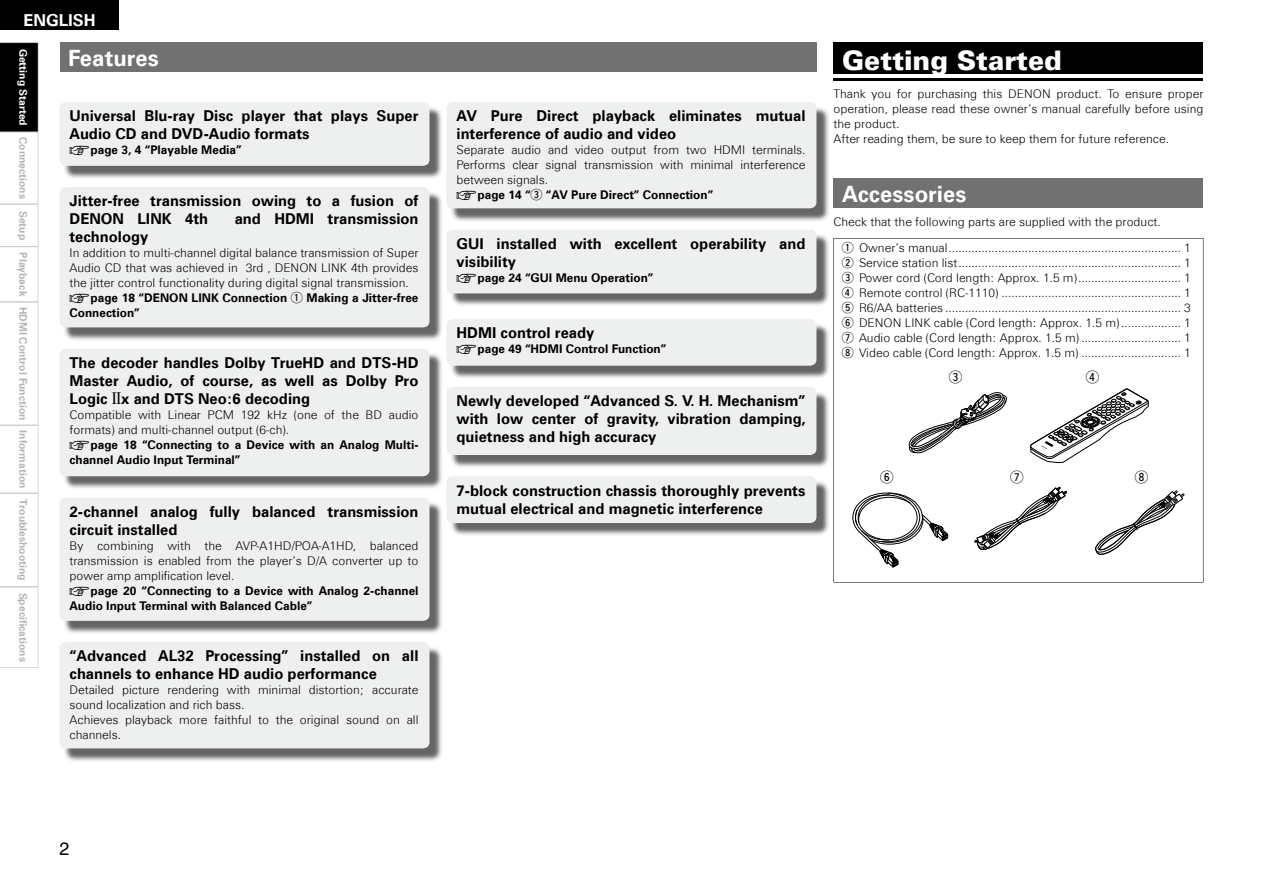
<style>
.page{position:relative;width:1263px;height:893px;background:#fff}
.page>*{position:absolute;margin:0;border:0;box-sizing:border-box;transform-origin:0 0}
.t1{font:900 27px "Zurich TL";color:#fff}
.t2{font:700 22.5px "Zurich TL";color:#fff}
.t3{font:18px "Helvetica LT Std";color:#000}
.t4{font:700 16.5px "Zurich TL";color:#fff}
.t5{font:700 15px/18px "Zurich TL";color:#000}
.t6{font:13.5px "Marks WHT";color:#000}
.t7{font:300 12px/15px "Zurich TL";color:#000}
.t8{font:700 12px "Zurich TL";color:#000}
.t9{font:700 10.5px "Zurich TL";color:#b5b5b6}
.t10{font:700 10.5px "Zurich TL";color:#fff}
.s1{font-family:"Marks For Denon";font-weight:400}
.s2{font-weight:700}
.s3{font-family:"Marks WHT";font-weight:400}
</style>
<div class="page">
<div style="left:0;top:0;width:119px;height:30px;background:#000"></div>
<div style="left:60px;top:43px;width:756px;height:29px;background:#727172"></div>
<img style="left:63px;top:105px;width:379px;height:73px">
<div style="left:60px;top:102px;width:369px;height:64px;background:#eeefef;border-radius:6px"></div>
<img style="left:62px;top:190px;width:380px;height:150px">
<div style="left:60px;top:187px;width:369px;height:140px;background:#eeefef;border-radius:6px"></div>
<img style="left:63px;top:352px;width:379px;height:136px">
<div style="left:60px;top:349px;width:369px;height:127px;background:#eeefef;border-radius:6px"></div>
<img style="left:63px;top:502px;width:379px;height:131px">
<div style="left:60px;top:497px;width:369px;height:124px;background:#eeefef;border-radius:6px"></div>
<img style="left:63px;top:645px;width:379px;height:116px">
<div style="left:60px;top:642px;width:369px;height:106px;background:#eeefef;border-radius:6px"></div>
<img style="left:451px;top:105px;width:378px;height:116px">
<div style="left:446px;top:102px;width:370px;height:106px;background:#eeefef;border-radius:6px"></div>
<img style="left:451px;top:233px;width:378px;height:72px">
<div style="left:446px;top:230px;width:370px;height:63px;background:#eeefef;border-radius:6px"></div>
<img style="left:451px;top:322px;width:378px;height:56px">
<div style="left:446px;top:319px;width:370px;height:47px;background:#eeefef;border-radius:6px"></div>
<img style="left:451px;top:390px;width:378px;height:77px">
<div style="left:446px;top:387px;width:370px;height:68px;background:#eeefef;border-radius:6px"></div>
<img style="left:451px;top:479px;width:378px;height:56px">
<div style="left:446px;top:476px;width:370px;height:47px;background:#eeefef;border-radius:6px"></div>
<svg style="left:833px;top:238px;width:370px;height:345px"></svg>
<svg style="left:1030px;top:388px;width:119px;height:75px"></svg>
<svg style="left:974px;top:486px;width:94px;height:66px"></svg>
<svg style="left:852px;top:493px;width:96px;height:75px"></svg>
<svg style="left:1094px;top:490px;width:91px;height:67px"></svg>
<svg style="left:908px;top:392px;width:99px;height:61px"></svg>
<div style="left:833px;top:179px;width:370px;height:29px;background:#727172"></div>
<div style="left:833px;top:43px;width:370px;height:38px;background:#000"></div>
<hr style="left:833px;top:75px;width:370px;height:3px;background:#fff">
<svg style="left:0;top:43px;width:38px;height:625px"></svg>
<h3 class="t4" style="left:23px;top:9px;width:74px">ENGLISH</h3>
<p class="t10" style="left:30px;top:49px;width:79px;rotate:90deg">Getting Started</p>
<p class="t9" style="left:30px;top:137px;width:63px;rotate:90deg">Connections</p>
<p class="t9" style="left:30px;top:211px;width:31px;rotate:90deg">Setup</p>
<p class="t9" style="left:30px;top:252px;width:45px;rotate:90deg">Playback</p>
<p class="t9" style="left:30px;top:307px;width:115px;rotate:90deg">HDMI Control Function</p>
<p class="t9" style="left:30px;top:430px;width:60px;rotate:90deg">Information</p>
<p class="t9" style="left:30px;top:499px;width:83px;rotate:90deg">Troubleshooting</p>
<p class="t9" style="left:30px;top:593px;width:71px;rotate:90deg">Specifications</p>
<h2 class="t2" style="left:68px;top:43px;width:92px">Features</h2>
<p class="t5" style="left:70px;top:106px;width:350px">Universal Blu-ray Disc player that plays Super<br>Audio CD and DVD-Audio formats</p>
<p class="t8" style="left:70px;top:142px;width:174px"><span class="s1">V</span>page 3, 4 “Playable Media”</p>
<p class="t5" style="left:70px;top:192px;width:350px">Jitter-free transmission owing to a fusion of<br>DENON LINK 4th</p>
<p class="t5" style="left:235px;top:210px;width:185px">and HDMI transmission</p>
<p class="t5" style="left:70px;top:228px;width:80px">technology</p>
<p class="t7" style="left:70px;top:245px;width:350px">In addition to multi-channel digital balance transmission of Super Audio CD that was achieved in 3rd , DENON LINK 4th provides the jitter control functionality during digital signal transmission.<br><span class="s1">V</span><span class="s2">page 18 “DENON LINK Connection</span> <span class="s3">Q</span> <span class="s2">Making a Jitter-free Connection”</span></p>
<p class="t5" style="left:70px;top:353px;width:350px;text-align:justify">The decoder handles Dolby TrueHD and DTS-HD Master Audio, of course, as well as Dolby Pro Logic <span class="s1">G</span>x and DTS Neo:6 decoding</p>
<p class="t7" style="left:70px;top:407px;width:350px">Compatible with Linear PCM 192 kHz (one of the BD audio formats) and multi-channel output (6-ch).<br><span class="s1">V</span><span class="s2">page 18 “Connecting to a Device with an Analog Multi&shy;channel Audio Input Terminal”</span></p>
<p class="t5" style="left:70px;top:502px;width:350px">2-channel analog fully balanced transmission circuit installed</p>
<p class="t7" style="left:70px;top:538px;width:350px">By combining with the AVP-A1HD/POA-A1HD, balanced transmission is enabled from the player’s D/A converter up to power amp amplification level.<br><span class="s1">V</span><span class="s2">page 20 “Connecting to a Device with Analog 2-channel Audio Input Terminal with Balanced Cable”</span></p>
<p class="t5" style="left:70px;top:646px;width:350px">“Advanced AL32 Processing” installed on all channels to enhance HD audio performance</p>
<p class="t7" style="left:70px;top:682px;width:350px">Detailed picture rendering with minimal distortion; accurate sound localization and rich bass.<br>Achieves playback more faithful to the original sound on all channels.</p>
<p class="t5" style="left:456px;top:106px;width:350px">AV Pure Direct playback eliminates mutual interference of audio and video</p>
<p class="t7" style="left:456px;top:142px;width:350px">Separate audio and video output from two HDMI terminals.<br>Performs clear signal transmission with minimal interference between signals.<br><span class="s1">V</span><span class="s2">page 14 “</span><span class="s3">E</span> <span class="s2">“AV Pure Direct” Connection”</span></p>
<p class="t5" style="left:456px;top:234px;width:350px">GUI installed with excellent operability and visibility</p>
<p class="t8" style="left:456px;top:270px;width:198px"><span class="s1">V</span>page 24 “GUI Menu Operation”</p>
<p class="t5" style="left:456px;top:323px;width:140px">HDMI control ready</p>
<p class="t8" style="left:456px;top:341px;width:211px"><span class="s1">V</span>page 49 “HDMI Control Function”</p>
<p class="t5" style="left:456px;top:391px;width:350px;text-align:justify">Newly developed “Advanced S. V. H. Mechanism” with low center of gravity, vibration damping, quietness and high accuracy</p>
<p class="t5" style="left:456px;top:481px;width:350px">7-block construction chassis thoroughly prevents mutual electrical and magnetic interference</p>
<h1 class="t1" style="left:842px;top:43px;width:222px">Getting Started</h1>
<p class="t7" style="left:833px;top:86px;width:371px">Thank you for purchasing this DENON product. To ensure proper operation, please read these owner’s manual carefully before using the product.<br>After reading them, be sure to keep them for future reference.</p>
<h2 class="t2" style="left:842px;top:179px;width:126px">Accessories</h2>
<p class="t7" style="left:842px;top:208px;width:350px;line-height:26.2px;text-indent:-9px">Check that the following parts are supplied with the product.<br><span class="s3">Q</span> Owner’s manual ...................................................................... 1</p>
<p class="t7" style="left:842px;top:255px;width:350px;text-align:justify"><span class="s3">W</span> Service station list ................................................................... 1<br><span class="s3">E</span> Power cord (Cord length: Approx. 1.5 m) ............................... 1<br><span class="s3">R</span> Remote control (RC-1110) ...................................................... 1<br><span class="s3">T</span> R6/AA batteries ....................................................................... 3<br><span class="s3">Y</span> DENON LINK cable (Cord length: Approx. 1.5 m) .................. 1<br><span class="s3">U</span> Audio cable (Cord length: Approx. 1.5 m) .............................. 1<br><span class="s3">I</span> Video cable (Cord length: Approx. 1.5 m) .............................. 1</p>
<p class="t6" style="left:949px;top:371px;width:15px">E</p>
<p class="t6" style="left:1086px;top:371px;width:15px">R</p>
<p class="t6" style="left:880px;top:471px;width:15px">Y</p>
<p class="t6" style="left:1010px;top:471px;width:15px">U</p>
<p class="t6" style="left:1135px;top:471px;width:15px">I</p>
<h3 class="t3" style="left:60px;top:838px;width:12px">2</h3>
</div>
